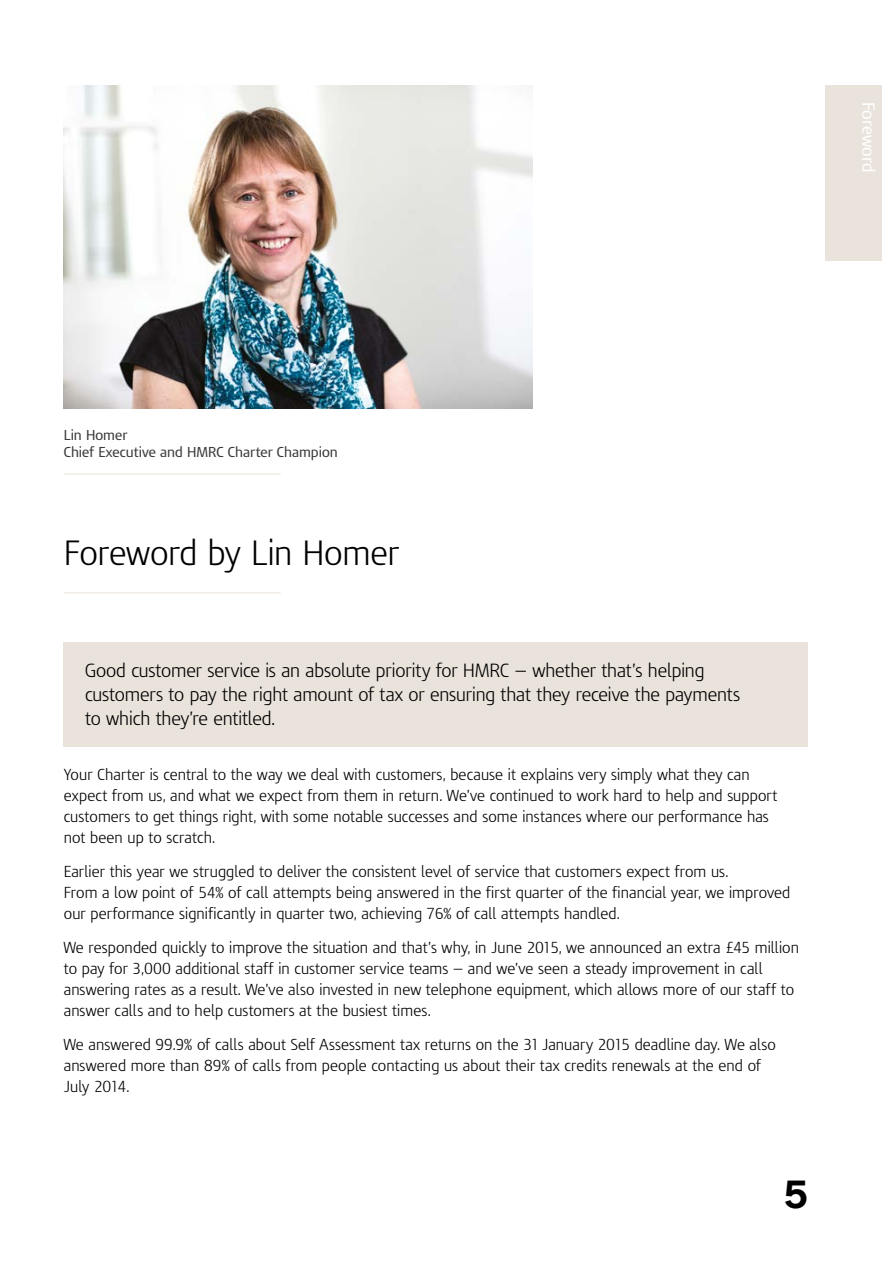
<style>
.page{position:relative;width:893px;height:1263px;background:#fff}
.page>*{position:absolute;margin:0;border:0;box-sizing:border-box;transform-origin:0 0}
.t1{font:700 39px "GDS Transport";color:#000}
.H1_Title_-_22pt_Mode{font:300 33px "HMRC Modena";letter-spacing:-.005em;color:#000}
.t2{font:300 18px/24px "HMRC Modena";letter-spacing:-.01em;color:#000}
.t3{font:16.5px "HMRC Modena";color:#fff}
.Body_Text_-_10pt_Mod{font:300 15px/21px "HMRC Modena";letter-spacing:.005em;color:#000}
.t4{font:13.5px/16.5px "HMRC Modena";color:#3c3c3b}
</style>
<div class="page">
<img style="left:64px;top:85px;width:468px;height:324px">
<hr style="left:64px;top:474px;width:217px;height:1px;background:#eae3db">
<hr style="left:64px;top:592px;width:217px;height:1px;background:#eae3db">
<div style="left:64px;top:643px;width:744px;height:104px;background:#eae3db"></div>
<div style="left:825px;top:85px;width:56px;height:176px;background:#eae3db"></div>
<p class="t3" style="left:878px;top:102px;width:72px;rotate:90deg">Foreword</p>
<p class="t4" style="left:64px;top:427px;width:276px">Lin Homer<br>Chief Executive and HMRC Charter Champion</p>
<h1 class="H1_Title_-_22pt_Mode" style="left:64px;top:533px;width:337px">Foreword by Lin Homer</h1>
<p class="t2" style="left:85px;top:659px;width:657px">Good customer service is an absolute priority for HMRC — whether that’s helping customers to pay the right amount of tax or ensuring that they receive the payments to which they’re entitled.</p>
<p class="Body_Text_-_10pt_Mod" style="left:64px;top:764px;width:715px">Your Charter is central to the way we deal with customers, because it explains very simply what they can expect from us, and what we expect from them in return. We’ve continued to work hard to help and support customers to get things right, with some notable successes and some instances where our performance has not been up to scratch.</p>
<p class="Body_Text_-_10pt_Mod" style="left:64px;top:861px;width:728px">Earlier this year we struggled to deliver the consistent level of service that customers expect from us.<br>From a low point of 54% of call attempts being answered in the first quarter of the financial year, we improved our performance significantly in quarter two, achieving 76% of call attempts handled.</p>
<p class="Body_Text_-_10pt_Mod" style="left:64px;top:937px;width:737px">We responded quickly to improve the situation and that’s why, in June 2015, we announced an extra £45 million to pay for 3,000 additional staff in customer service teams — and we’ve seen a steady improvement in call answering rates as a result. We’ve also invested in new telephone equipment, which allows more of our staff to answer calls and to help customers at the busiest times.</p>
<p class="Body_Text_-_10pt_Mod" style="left:64px;top:1034px;width:714px">We answered 99.9% of calls about Self Assessment tax returns on the 31 January 2015 deadline day. We also answered more than 89% of calls from people contacting us about their tax credits renewals at the end of<br>July 2014.</p>
<h1 class="t1" style="left:784px;top:1170px;width:25px">5</h1>
</div>
